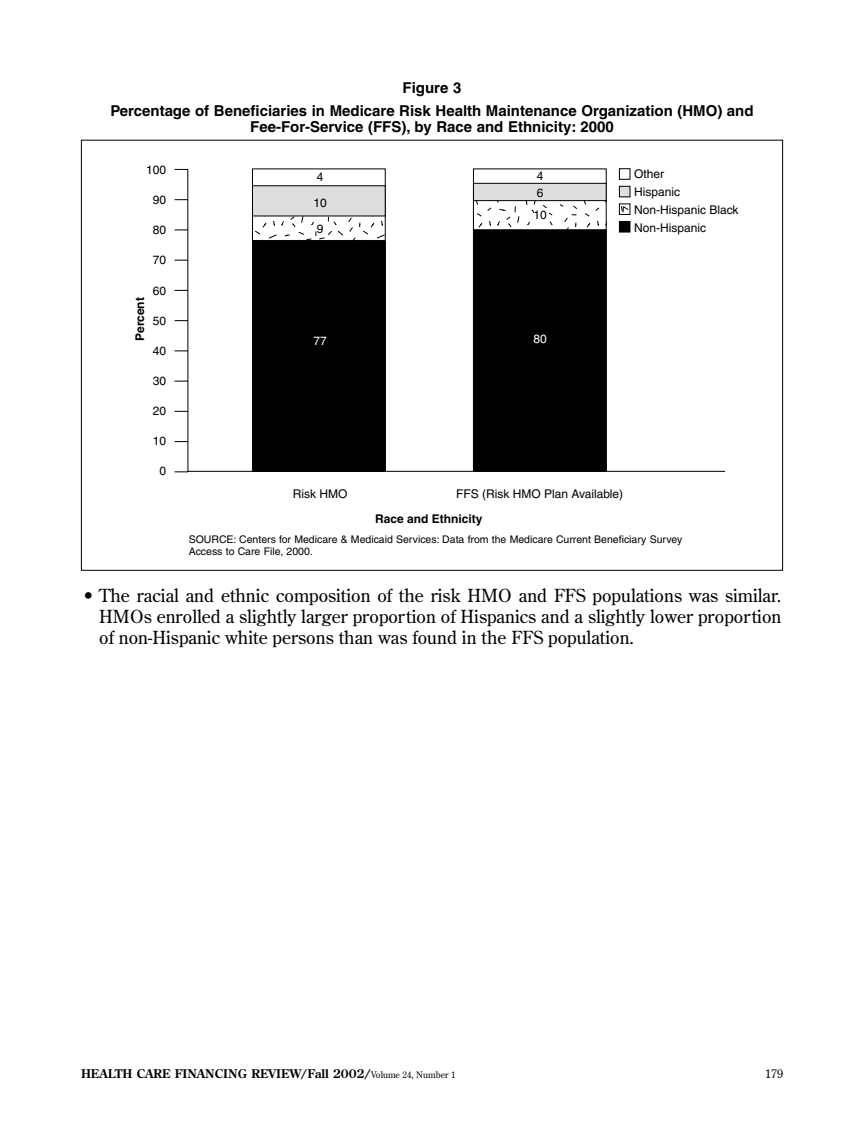
<style>
.page{position:relative;width:864px;height:1134px;background:#fff}
.page>*{position:absolute;margin:0;border:0;box-sizing:border-box;transform-origin:0 0}
.t1{font:18px/21px "Century Old Style";color:#000;text-align:justify}
.t2{font:700 15px/22.5px "Helvetica";color:#000;text-align:center}
.t3{font:12px/18px "Helvetica";color:#000}
.t4{font:700 12px "Century Old Style";color:#000}
.t5{font:700 12px "Helvetica";color:#000}
.t6{font:12px "Helvetica";color:#fff}
.t7{font:12px "Century Old Style";color:#000}
.t8{font:10.5px/12px "Helvetica";color:#000}
.s1{font-weight:400;font-size:9px}
</style>
<div class="page">
<div style="left:252px;top:240px;width:134px;height:232px;background:#000;border:1px solid #000"></div>
<svg style="left:255px;top:217px;width:129px;height:22px"></svg>
<div style="left:252px;top:215px;width:134px;height:26px;border:1px solid #000"></div>
<div style="left:252px;top:185px;width:134px;height:31px;background:#dedee0"></div>
<svg style="left:175px;top:471px;width:12px;height:1px"></svg>
<svg style="left:175px;top:169px;width:12px;height:1px"></svg>
<hr style="left:187px;top:169px;width:1px;height:303px;background:#000">
<hr style="left:188px;top:471px;width:537px;height:1px;background:#000">
<svg style="left:175px;top:411px;width:13px;height:1px"></svg>
<svg style="left:175px;top:230px;width:13px;height:1px"></svg>
<svg style="left:175px;top:290px;width:12px;height:1px"></svg>
<svg style="left:175px;top:351px;width:13px;height:1px"></svg>
<svg style="left:175px;top:381px;width:13px;height:1px"></svg>
<svg style="left:175px;top:199px;width:13px;height:1px"></svg>
<svg style="left:175px;top:260px;width:13px;height:1px"></svg>
<svg style="left:175px;top:320px;width:13px;height:1px"></svg>
<svg style="left:175px;top:441px;width:12px;height:1px"></svg>
<div style="left:619px;top:168px;width:11px;height:12px;background:#fff;border:1px solid #000"></div>
<div style="left:619px;top:186px;width:11px;height:11px;background:#dedee0;border:1px solid #000"></div>
<div style="left:619px;top:204px;width:11px;height:11px;border:1px solid #000"></div>
<div style="left:619px;top:221px;width:11px;height:11px;background:#000"></div>
<div style="left:473px;top:229px;width:134px;height:243px;background:#000;border:1px solid #000"></div>
<svg style="left:621px;top:206px;width:8px;height:6px"></svg>
<svg style="left:475px;top:201px;width:130px;height:27px"></svg>
<div style="left:473px;top:199px;width:134px;height:31px;border:1px solid #000"></div>
<div style="left:473px;top:183px;width:134px;height:18px;background:#dedee0;border:1px solid #000"></div>
<div style="left:534px;top:209px;width:14px;height:13px;background:#fff"></div>
<p class="t2" style="left:110px;top:78px;width:645px">Figure 3<br>Percentage of Beneficiaries in Medicare Risk Health Maintenance Organization (HMO) and</p>
<p class="t2" style="left:250px;top:117px;width:365px">Fee-For-Service (FFS), by Race and Ethnicity: 2000</p>
<p class="t3" style="left:146px;top:162px;width:22px">100</p>
<p class="t3" style="left:634px;top:166px;width:106px">Other<br>Hispanic<br>Non-Hispanic Black<br>Non-Hispanic</p>
<p class="t3" style="left:537px;top:169px;width:8px;line-height:16.4px">4<br>6</p>
<p class="t3" style="left:317px;top:169px;width:8px">4</p>
<p class="t3" style="left:153px;top:192px;width:15px">90</p>
<p class="t3" style="left:313px;top:191px;width:15px;line-height:26.2px">10<br>9</p>
<p class="t3" style="left:534px;top:207px;width:15px">10</p>
<p class="t3" style="left:153px;top:222px;width:15px">80</p>
<p class="t3" style="left:153px;top:252px;width:15px">70</p>
<p class="t5" style="left:136px;top:341px;width:45px;rotate:-90deg">Percent</p>
<p class="t3" style="left:153px;top:282px;width:15px">60</p>
<p class="t3" style="left:153px;top:313px;width:15px">50</p>
<p class="t3" style="left:153px;top:343px;width:15px">40</p>
<p class="t3" style="left:153px;top:373px;width:15px">30</p>
<p class="t3" style="left:153px;top:403px;width:15px">20</p>
<p class="t3" style="left:153px;top:433px;width:15px">10</p>
<p class="t3" style="left:159px;top:463px;width:8px">0</p>
<p class="t6" style="left:313px;top:337px;width:15px">77</p>
<p class="t6" style="left:534px;top:335px;width:15px">80</p>
<p class="t3" style="left:293px;top:486px;width:56px">Risk HMO</p>
<p class="t3" style="left:456px;top:486px;width:169px">FFS (Risk HMO Plan Available)</p>
<p class="t5" style="left:375px;top:514px;width:109px">Race and Ethnicity</p>
<p class="t8" style="left:189px;top:534px;width:495px">SOURCE: Centers for Medicare &amp; Medicaid Services: Data from the Medicare Current Beneficiary Survey<br>Access to Care File, 2000.</p>
<p class="t1" style="left:99px;top:586px;width:684px;text-indent:-17px">• The racial and ethnic composition of the risk HMO and FFS populations was similar.<br>HMOs enrolled a slightly larger proportion of Hispanics and a slightly lower proportion of non-Hispanic white persons than was found in the FFS population.</p>
<p class="t4" style="left:81px;top:1069px;width:376px">HEALTH CARE FINANCING REVIEW/Fall 2002/<span class="s1">Volume 24, Number 1</span></p>
<p class="t7" style="left:765px;top:1069px;width:19px">179</p>
</div>
